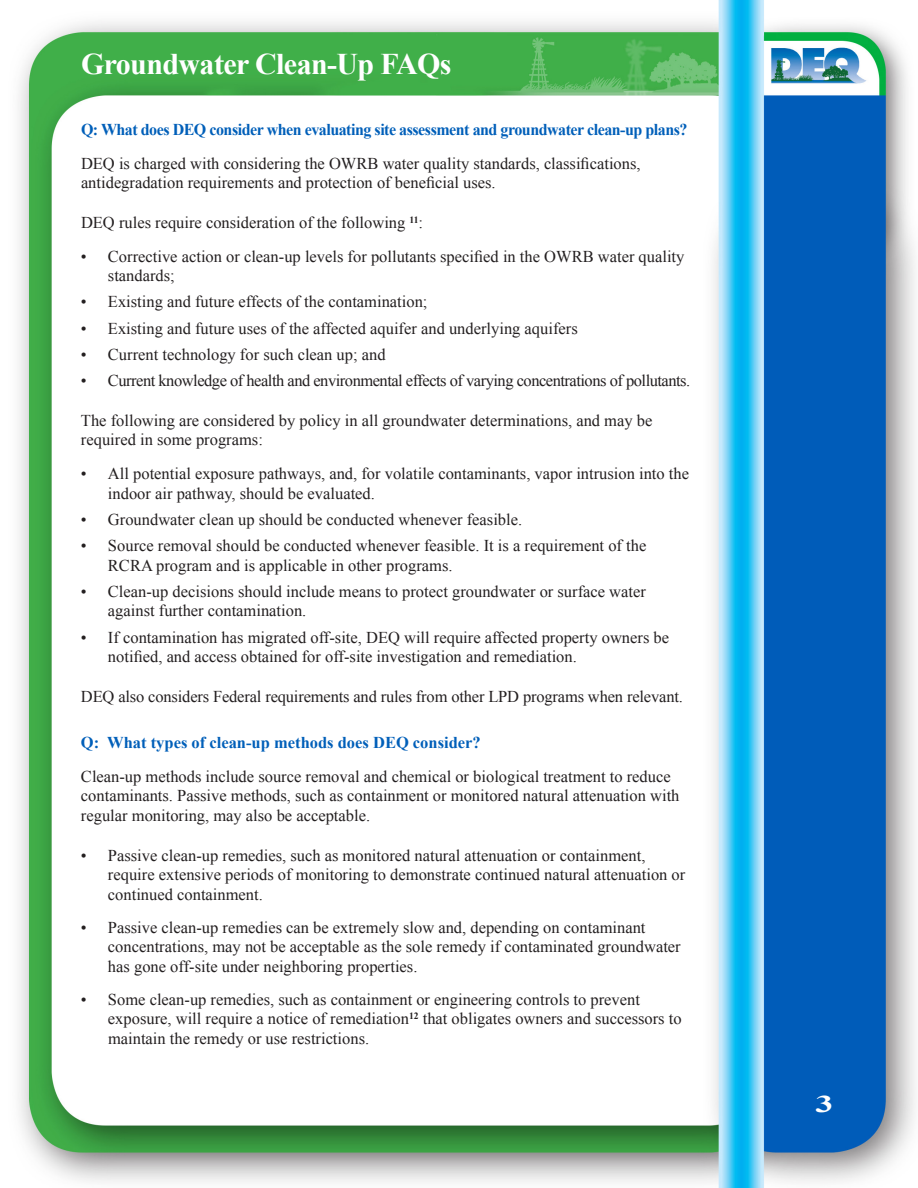
<style>
.page{position:relative;width:918px;height:1188px;background:#fff}
.page>*{position:absolute;margin:0;border:0;box-sizing:border-box;transform-origin:0 0}
.t1{font:700 30px "Times New Roman";letter-spacing:-.02em;color:#fff}
.t2{font:700 24px "Times New Roman";color:#fff;scale:1.5 1}
.t3{font:16.5px/19.5px "Times New Roman";color:#231f20}
.t4{font:16.5px "Times New Roman";letter-spacing:-.03em;color:#231f20}
.t5{font:700 16.5px "Times New Roman";letter-spacing:-.03em;color:#005fb9}
.t6{font:700 16.5px "Times New Roman";color:#005fb9}
</style>
<div class="page">
<img style="left:18px;top:0;width:898px;height:1188px">
<h1 class="t1" style="left:81px;top:43px;width:372px">Groundwater Clean-Up FAQs</h1>
<p class="t5" style="left:81px;top:118px;width:608px">Q: What does DEQ consider when evaluating site assessment and groundwater clean-up plans?</p>
<p class="t3" style="left:81px;top:153px;width:561px">DEQ is charged with considering the OWRB water quality standards, classifications, antidegradation requirements and protection of beneficial uses.</p>
<p class="t3" style="left:81px;top:213px;width:344px">DEQ rules require consideration of the following <sup>11</sup>:</p>
<p class="t3" style="left:108px;top:246px;width:578px;text-indent:-27px">• Corrective action or clean-up levels for pollutants specified in the OWRB water quality standards;</p>
<p class="t3" style="left:81px;top:292px;width:348px">• Existing and future effects of the contamination;</p>
<p class="t3" style="left:81px;top:318px;width:498px">• Existing and future uses of the affected aquifer and underlying aquifers</p>
<p class="t3" style="left:81px;top:344px;width:306px">• Current technology for such clean up; and</p>
<p class="t4" style="left:81px;top:370px;width:611px">• Current knowledge of health and environmental effects of varying concentrations of pollutants.</p>
<p class="t3" style="left:81px;top:410px;width:573px">The following are considered by policy in all groundwater determinations, and may be required in some programs:</p>
<p class="t3" style="left:108px;top:463px;width:583px;text-indent:-27px">• All potential exposure pathways, and, for volatile contaminants, vapor intrusion into the indoor air pathway, should be evaluated.</p>
<p class="t3" style="left:81px;top:509px;width:443px">• Groundwater clean up should be conducted whenever feasible.</p>
<p class="t3" style="left:108px;top:535px;width:540px;text-indent:-27px">• Source removal should be conducted whenever feasible. It is a requirement of the<br>RCRA program and is applicable in other programs.</p>
<p class="t3" style="left:108px;top:581px;width:539px;text-indent:-27px">• Clean-up decisions should include means to protect groundwater or surface water against further contamination.</p>
<p class="t3" style="left:108px;top:627px;width:563px;text-indent:-27px">• If contamination has migrated off-site, DEQ will require affected property owners be notified, and access obtained for off-site investigation and remediation.</p>
<p class="t3" style="left:81px;top:686px;width:603px">DEQ also considers Federal requirements and rules from other LPD programs when relevant.</p>
<p class="t6" style="left:81px;top:731px;width:401px">Q: What types of clean-up methods does DEQ consider?</p>
<p class="t3" style="left:81px;top:766px;width:600px">Clean-up methods include source removal and chemical or biological treatment to reduce contaminants. Passive methods, such as containment or monitored natural attenuation with regular monitoring, may also be acceptable.</p>
<p class="t3" style="left:108px;top:845px;width:579px;text-indent:-27px">• Passive clean-up remedies, such as monitored natural attenuation or containment, require extensive periods of monitoring to demonstrate continued natural attenuation or continued containment.</p>
<p class="t3" style="left:108px;top:917px;width:574px;text-indent:-27px">• Passive clean-up remedies can be extremely slow and, depending on contaminant concentrations, may not be acceptable as the sole remedy if contaminated groundwater has gone off-site under neighboring properties.</p>
<p class="t3" style="left:108px;top:989px;width:575px;text-indent:-27px">• Some clean-up remedies, such as containment or engineering controls to prevent exposure, will require a notice of remediation<sup>12</sup> that obligates owners and successors to maintain the remedy or use restrictions.</p>
<h2 class="t2" style="left:816px;top:1087px;width:13px">3</h2>
</div>
